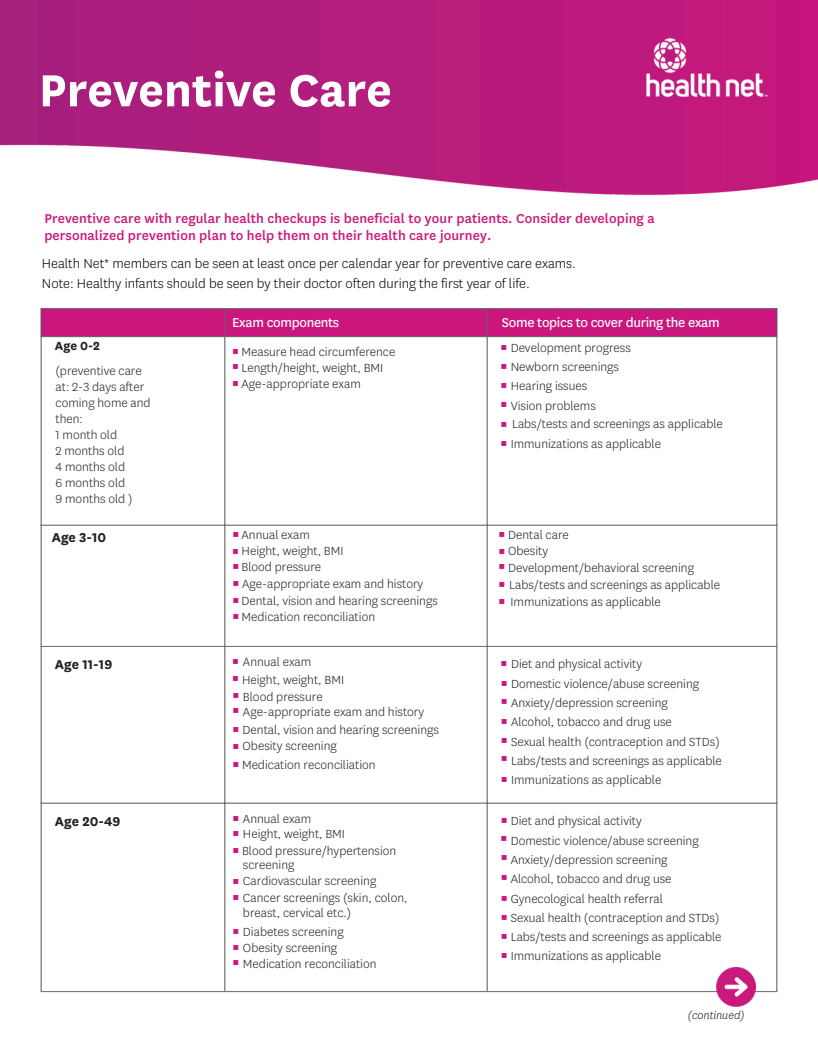
<style>
.page{position:relative;width:818px;height:1043px;background:#fff}
.page>*{position:absolute;margin:0;border:0;box-sizing:border-box;transform-origin:0 0}
.t1{font:700 52.5px "Centene Sans";color:#fff}
.t2{font:300 15px/20.6px "Centene Sans";color:#000}
.t3{font:500 15px/16.9px "Centene Sans";letter-spacing:.005em;color:#cb187d}
.t4{font:15px "Centene Sans";letter-spacing:-.02em;color:#fff}
.t5{font:700 15px "Centene Sans";color:#231f20}
.t6{font:300 13.75px/16px "Centene Sans";color:#231f20}
.t7{font:700 13.75px "Centene Sans";color:#231f20}
.t8{font:italic 300 12.5px "Centene Sans";color:#171615}
.s1{font-size:15px;color:#cb187d}
</style>
<div class="page">
<div style="left:42px;top:309px;width:734px;height:27px;background:#cb177d"></div>
<hr style="left:41px;top:309px;width:1px;height:682px;background:#6e6e6e">
<hr style="left:225px;top:309px;width:1px;height:682px;background:#6e6e6e">
<hr style="left:487px;top:309px;width:1px;height:682px;background:#6e6e6e">
<hr style="left:776px;top:309px;width:1px;height:682px;background:#6e6e6e">
<hr style="left:41px;top:308px;width:736px;height:1px;background:#6e6e6e">
<hr style="left:41px;top:336px;width:736px;height:1px;background:#6e6e6e">
<hr style="left:41px;top:525px;width:736px;height:1px;background:#6e6e6e">
<hr style="left:41px;top:646px;width:736px;height:1px;background:#6e6e6e">
<hr style="left:41px;top:802px;width:736px;height:1px;background:#6e6e6e">
<hr style="left:41px;top:991px;width:736px;height:1px;background:#6e6e6e">
<img style="left:716px;top:967px;width:40px;height:39px">
<img style="left:0;top:0;width:818px;height:195px">
<img style="left:645px;top:38px;width:123px;height:60px">
<h1 class="t1" style="left:39px;top:67px;width:354px">Preventive Care</h1>
<h2 class="t3" style="left:44px;top:210px;width:612px">Preventive care with regular health checkups is beneficial to your patients. Consider developing a personalized prevention plan to help them on their health care journey.</h2>
<p class="t2" style="left:42px;top:253px;width:535px">Health Net* members can be seen at least once per calendar year for preventive care exams.<br>Note: Healthy infants should be seen by their doctor often during the first year of life.</p>
<p class="t4" style="left:232px;top:316px;width:109px">Exam components</p>
<p class="t4" style="left:502px;top:316px;width:219px">Some topics to cover during the exam</p>
<p class="t7" style="left:55px;top:340px;width:46px">Age 0-2</p>
<p class="t6" style="left:56px;top:363px;width:97px">(preventive care at: 2-3 days after coming home and then:</p>
<p class="t6" style="left:56px;top:427px;width:63px">1 month old</p>
<p class="t6" style="left:56px;top:443px;width:70px">2 months old</p>
<p class="t6" style="left:56px;top:459px;width:71px">4 months old</p>
<p class="t6" style="left:56px;top:475px;width:71px">6 months old</p>
<p class="t6" style="left:56px;top:491px;width:78px">9 months old )</p>
<p class="t6" style="left:500px;top:340px;width:132px"><span class="s1">▪</span> Development progress</p>
<p class="t6" style="left:500px;top:359px;width:120px"><span class="s1">▪</span> Newborn screenings</p>
<p class="t6" style="left:500px;top:379px;width:88px"><span class="s1">▪</span> Hearing issues</p>
<p class="t6" style="left:500px;top:398px;width:97px"><span class="s1">▪</span> Vision problems</p>
<p class="t6" style="left:500px;top:416px;width:224px"><span class="s1">▪</span> Labs/tests and screenings as applicable</p>
<p class="t6" style="left:500px;top:436px;width:162px"><span class="s1">▪</span> Immunizations as applicable</p>
<p class="t6" style="left:232px;top:344px;width:165px"><span class="s1">▪</span> Measure head circumference</p>
<p class="t6" style="left:232px;top:360px;width:153px"><span class="s1">▪</span> Length/height, weight, BMI</p>
<p class="t6" style="left:232px;top:376px;width:130px"><span class="s1">▪</span> Age-appropriate exam</p>
<p class="t5" style="left:52px;top:530px;width:56px">Age 3-10</p>
<p class="t6" style="left:232px;top:528px;width:79px"><span class="s1">▪</span>Annual exam</p>
<p class="t6" style="left:232px;top:544px;width:113px"><span class="s1">▪</span> Height, weight, BMI</p>
<p class="t6" style="left:232px;top:559px;width:90px"><span class="s1">▪</span>Blood pressure</p>
<p class="t6" style="left:232px;top:576px;width:193px"><span class="s1">▪</span> Age-appropriate exam and history</p>
<p class="t6" style="left:232px;top:593px;width:207px"><span class="s1">▪</span>Dental, vision and hearing screenings</p>
<p class="t6" style="left:232px;top:609px;width:144px"><span class="s1">▪</span>Medication reconciliation</p>
<p class="t5" style="left:55px;top:657px;width:59px">Age 11-19</p>
<p class="t6" style="left:232px;top:655px;width:81px"><span class="s1">▪</span> Annual exam</p>
<p class="t6" style="left:232px;top:672px;width:114px"><span class="s1">▪</span> Height, weight, BMI</p>
<p class="t6" style="left:232px;top:689px;width:92px"><span class="s1">▪</span> Blood pressure</p>
<p class="t6" style="left:232px;top:704px;width:193px"><span class="s1">▪</span> Age-appropriate exam and history</p>
<p class="t6" style="left:232px;top:722px;width:208px"><span class="s1">▪</span> Dental, vision and hearing screenings</p>
<p class="t6" style="left:232px;top:738px;width:106px"><span class="s1">▪</span> Obesity screening</p>
<p class="t6" style="left:232px;top:757px;width:145px"><span class="s1">▪</span> Medication reconciliation</p>
<p class="t5" style="left:55px;top:814px;width:67px">Age 20-49</p>
<p class="t6" style="left:232px;top:812px;width:81px"><span class="s1">▪</span> Annual exam</p>
<p class="t6" style="left:232px;top:826px;width:114px"><span class="s1">▪</span> Height, weight, BMI</p>
<p class="t6" style="left:243px;top:844px;width:155px;line-height:13.9px;text-indent:-11px"><span class="s1">▪</span> Blood pressure/hypertension screening</p>
<p class="t6" style="left:232px;top:873px;width:146px"><span class="s1">▪</span> Cardiovascular screening</p>
<p class="t6" style="left:243px;top:890px;width:166px;line-height:15px;text-indent:-11px"><span class="s1">▪</span> Cancer screenings (skin, colon, breast, cervical etc.)</p>
<p class="t6" style="left:232px;top:924px;width:113px"><span class="s1">▪</span> Diabetes screening</p>
<p class="t6" style="left:232px;top:940px;width:107px"><span class="s1">▪</span> Obesity screening</p>
<p class="t6" style="left:232px;top:956px;width:146px"><span class="s1">▪</span> Medication reconciliation</p>
<p class="t6" style="left:498px;top:528px;width:72px"><span class="s1">▪</span> Dental care</p>
<p class="t6" style="left:498px;top:543px;width:51px"><span class="s1">▪</span> Obesity</p>
<p class="t6" style="left:498px;top:560px;width:197px"><span class="s1">▪</span> Development/behavioral screening</p>
<p class="t6" style="left:498px;top:577px;width:223px"><span class="s1">▪</span> Labs/tests and screenings as applicable</p>
<p class="t6" style="left:498px;top:594px;width:164px"><span class="s1">▪</span> Immunizations as applicable</p>
<p class="t6" style="left:500px;top:656px;width:143px"><span class="s1">▪</span> Diet and physical activity</p>
<p class="t6" style="left:500px;top:676px;width:200px"><span class="s1">▪</span> Domestic violence/abuse screening</p>
<p class="t6" style="left:500px;top:695px;width:169px"><span class="s1">▪</span> Anxiety/depression screening</p>
<p class="t6" style="left:500px;top:714px;width:173px"><span class="s1">▪</span> Alcohol, tobacco and drug use</p>
<p class="t6" style="left:500px;top:734px;width:221px"><span class="s1">▪</span> Sexual health (contraception and STDs)</p>
<p class="t6" style="left:500px;top:753px;width:223px"><span class="s1">▪</span> Labs/tests and screenings as applicable</p>
<p class="t6" style="left:500px;top:772px;width:162px"><span class="s1">▪</span> Immunizations as applicable</p>
<p class="t6" style="left:500px;top:813px;width:143px"><span class="s1">▪</span> Diet and physical activity</p>
<p class="t6" style="left:500px;top:833px;width:200px"><span class="s1">▪</span> Domestic violence/abuse screening</p>
<p class="t6" style="left:500px;top:852px;width:168px"><span class="s1">▪</span> Anxiety/depression screening</p>
<p class="t6" style="left:500px;top:871px;width:172px"><span class="s1">▪</span> Alcohol, tobacco and drug use</p>
<p class="t6" style="left:500px;top:891px;width:164px"><span class="s1">▪</span> Gynecological health referral</p>
<p class="t6" style="left:500px;top:910px;width:220px"><span class="s1">▪</span> Sexual health (contraception and STDs)</p>
<p class="t6" style="left:500px;top:929px;width:222px"><span class="s1">▪</span> Labs/tests and screenings as applicable</p>
<p class="t6" style="left:500px;top:948px;width:162px"><span class="s1">▪</span> Immunizations as applicable</p>
<p class="t8" style="left:688px;top:1009px;width:58px">(continued)</p>
</div>
